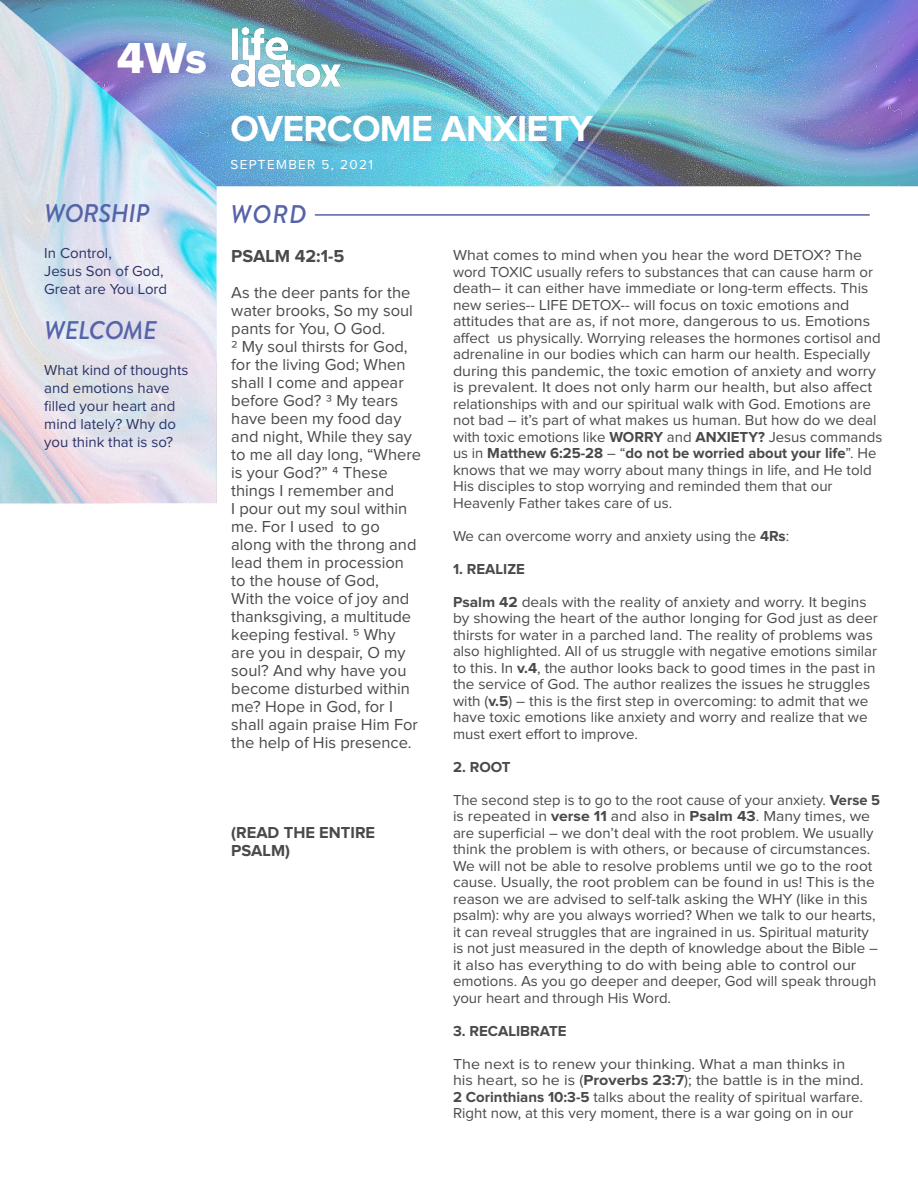
<style>
.page{position:relative;width:918px;height:1188px;background:#fff}
.page>*{position:absolute;margin:0;border:0;box-sizing:border-box;transform-origin:0 0}
.t1{font:45px "Proxima Nova Extrabld";color:#fff}
.t2{font:700 37.5px "Proxima Nova";letter-spacing:-.02em;color:#fff}
.t3{font:italic 500 25.5px "Brandon Grotesque";letter-spacing:-.02em;color:#5663a8}
.t4{font:700 18px "Proxima Nova";color:#4a4a4a}
.t5{font:16.5px/18px "Proxima Nova";color:#4a4a4a}
.t6{font:700 16.5px/18px "Proxima Nova";color:#4a4a4a}
.t7{font:15px/16.5px "Proxima Nova";color:#4a4a4a}
.t8{font:15px/16.5px "Proxima Nova";color:#4a4a4a;scale:1.05 1}
.t9{font:15px/16.5px "Proxima Nova";color:#4a4a4a;scale:1.07 1}
.t10{font:15px/16.5px "Proxima Nova";color:#4a4a4a;scale:1.06 1}
.t11{font:15px/18px "Proxima Nova";color:#2a3468}
.t12{font:700 15px "Proxima Nova";color:#4a4a4a}
.t13{font:13.5px "Proxima Nova";letter-spacing:.1em;color:#fff}
.s1{font-weight:700}
</style>
<div class="page">
<img style="left:0;top:0;width:918px;height:504px">
<hr style="left:315px;top:214px;width:554px;height:2px;background:#5663a8">
<img style="left:231px;top:28px;width:109px;height:62px">
<h1 class="t1" style="left:117px;top:24px;width:92px">4Ws</h1>
<p class="t3" style="left:44px;top:196px;width:107px">WORSHIP</p>
<p class="t11" style="left:44px;top:245px;width:69px">In Control,</p>
<p class="t11" style="left:44px;top:263px;width:121px">Jesus Son of God,</p>
<p class="t11" style="left:44px;top:281px;width:124px">Great are You Lord</p>
<p class="t3" style="left:44px;top:313px;width:114px">WELCOME</p>
<p class="t11" style="left:44px;top:362px;width:146px">What kind of thoughts and emotions have</p>
<p class="t11" style="left:44px;top:398px;width:133px">filled your heart and mind lately? Why do</p>
<p class="t11" style="left:44px;top:434px;width:130px">you think that is so?</p>
<p class="t2" style="left:230px;top:112px;width:364px">OVERCOME ANXIETY</p>
<p class="t13" style="left:230px;top:158px;width:144px">SEPTEMBER 5, 2021</p>
<h3 class="t3" style="left:230px;top:196px;width:78px">WORD</h3>
<p class="t4" style="left:231px;top:248px;width:115px">PSALM 42:1-5</p>
<p class="t5" style="left:231px;top:285px;width:183px">As the deer pants for the water brooks, So my soul pants for You, O God.</p>
<p class="t5" style="left:231px;top:339px;width:182px">2 My soul thirsts for God, for the living God; When shall I come and appear before God? 3 My tears have been my food day and night, While they say</p>
<p class="t5" style="left:231px;top:447px;width:191px">to me all day long, “Where</p>
<p class="t5" style="left:231px;top:465px;width:164px">is your God?” 4 These things I remember and</p>
<p class="t5" style="left:231px;top:501px;width:178px">I pour out my soul within</p>
<p class="t5" style="left:231px;top:519px;width:188px">me. For I used to go along with the throng and lead them in procession to the house of God,<br>With the voice of joy and thanksgiving, a multitude keeping festival. 5 Why are you in despair, O my soul? And why have you become disturbed within me? Hope in God, for I shall again praise Him For the help of His presence.</p>
<p class="t6" style="left:231px;top:825px;width:146px">(READ THE ENTIRE<br>PSALM)</p>
<p class="t10" style="left:453px;top:247px;width:398px">What comes to mind when you hear the word DETOX? The word TOXIC usually refers to substances that can cause harm or death– it can either have immediate or long-term effects. This new series-- LIFE DETOX-- will focus on toxic emotions and</p>
<p class="t9" style="left:453px;top:313px;width:401px">attitudes that are as, if not more, dangerous to us. Emotions affect us physically. Worrying releases the hormones cortisol and adrenaline in our bodies which can harm our health. Especially during this pandemic, the toxic emotion of anxiety and worry</p>
<p class="t9" style="left:453px;top:379px;width:393px">is prevalent. It does not only harm our health, but also affect</p>
<p class="t7" style="left:453px;top:396px;width:431px">relationships with and our spiritual walk with God. Emotions are not bad – it’s part of what makes us human. But how do we deal with toxic emotions like <span class="s1">WORRY</span> and <span class="s1">ANXIETY?</span> Jesus commands us in <span class="s1">Matthew 6:25-28</span> – “<span class="s1">do not be worried about your life</span>”. He knows that we may worry about many things in life, and He told His disciples to stop worrying and reminded them that our</p>
<p class="t7" style="left:453px;top:495px;width:221px">Heavenly Father takes care of us.</p>
<p class="t7" style="left:453px;top:528px;width:338px">We can overcome worry and anxiety using the <span class="s1">4Rs</span>:</p>
<p class="t12" style="left:453px;top:562px;width:73px">1. REALIZE</p>
<p class="t7" style="left:453px;top:594px;width:426px"><span class="s1">Psalm 42</span> deals with the reality of anxiety and worry. It begins by showing the heart of the author longing for God just as deer thirsts for water in a parched land. The reality of problems was also highlighted. All of us struggle with negative emotions similar to this. In <span class="s1">v.4</span>, the author looks back to good times in the past in the service of God. The author realizes the issues he struggles with (<span class="s1">v.5</span>) – this is the first step in overcoming: to admit that we have toxic emotions like anxiety and worry and realize that we must exert effort to improve.</p>
<p class="t12" style="left:453px;top:760px;width:59px">2. ROOT</p>
<p class="t7" style="left:453px;top:792px;width:429px">The second step is to go to the root cause of your anxiety. <span class="s1">Verse 5</span></p>
<p class="t8" style="left:453px;top:808px;width:406px">is repeated in <span class="s1">verse 11</span> and also in <span class="s1">Psalm 43</span>. Many times, we are superficial – we don’t deal with the root problem. We usually think the problem is with others, or because of circumstances.<br>We will not be able to resolve problems until we go to the root cause. Usually, the root problem can be found in us! This is the reason we are advised to self-talk asking the WHY (like in this psalm): why are you always worried? When we talk to our hearts, it can reveal struggles that are ingrained in us. Spiritual maturity is not just measured in the depth of knowledge about the Bible – it also has everything to do with being able to control our</p>
<p class="t7" style="left:453px;top:973px;width:425px">emotions. As you go deeper and deeper, God will speak through your heart and through His Word.</p>
<p class="t12" style="left:453px;top:1024px;width:115px">3. RECALIBRATE</p>
<p class="t9" style="left:453px;top:1056px;width:368px">The next is to renew your thinking. What a man thinks in</p>
<p class="t9" style="left:453px;top:1072px;width:385px">his heart, so he is (<span class="s1">Proverbs 23:7</span>); the battle is in the mind.</p>
<p class="t7" style="left:453px;top:1089px;width:411px"><span class="s1">2 Corinthians 10:3-5</span> talks about the reality of spiritual warfare.<br>Right now, at this very moment, there is a war going on in our</p>
</div>
